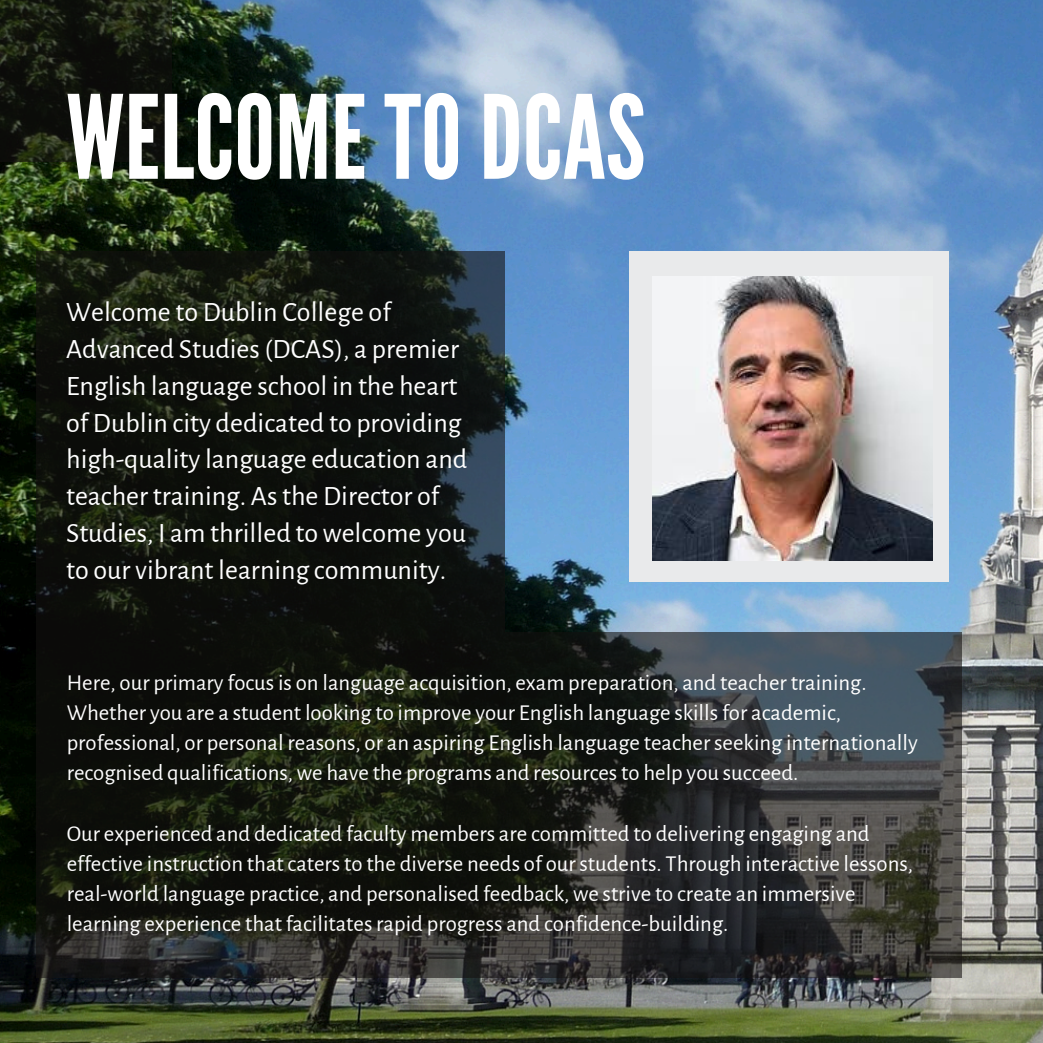
<style>
.page{position:relative;width:1043px;height:1043px;background:#fff}
.page>*{position:absolute;margin:0;border:0;box-sizing:border-box;transform-origin:0 0}
.t1{font:115.5px "League Gothic";color:#fff}
.t2{font:28px/36.8px "Alegreya Sans";color:#fff}
.t3{font:22.75px/30.1px "Alegreya Sans";color:#fff}
</style>
<div class="page">
<img style="left:0;top:0;width:1042px;height:1042px">
<svg style="left:0;top:0;width:172px;height:162px;background:#14170f"></svg>
<svg style="left:36px;top:631px;width:924px;height:345px;background:#232623"></svg>
<svg style="left:36px;top:251px;width:468px;height:380px;background:#111511"></svg>
<div style="left:629px;top:251px;width:319px;height:330px;background:#e9eaeb"></div>
<img style="left:652px;top:277px;width:279px;height:283px">
<h2 class="t1" style="left:66px;top:71px;width:580px">WELCOMETODCAS</h2>
<p class="t2" style="left:66px;top:294px;width:402px">Welcome to Dublin College of Advanced Studies (DCAS), a premier English language school in the heart of Dublin city dedicated to providing high-quality language education and teacher training. As the Director of Studies, I am thrilled to welcome you to our vibrant learning community.</p>
<p class="t3" style="left:67px;top:667px;width:852px">Here, our primary focus is on language acquisition, exam preparation, and teacher training.<br>Whether you are a student looking to improve your English language skills for academic, professional, or personal reasons, or an aspiring English language teacher seeking internationally recognised qualifications, we have the programs and resources to help you succeed.</p>
<p class="t3" style="left:67px;top:818px;width:847px">Our experienced and dedicated faculty members are committed to delivering engaging and effective instruction that caters to the diverse needs of our students. Through interactive lessons, real-world language practice, and personalised feedback, we strive to create an immersive learning experience that facilitates rapid progress and confidence-building.</p>
</div>
